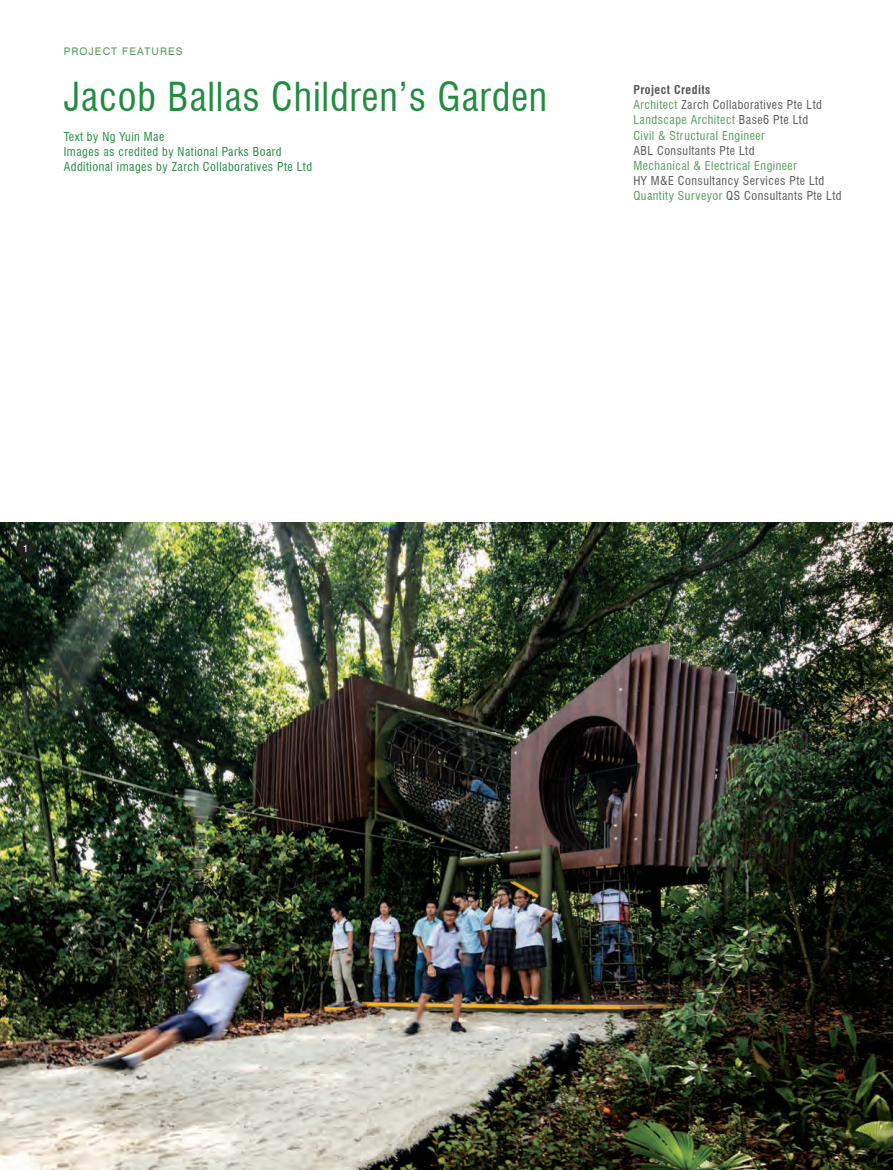
<style>
.page{position:relative;width:893px;height:1170px;background:#fff}
.page>*{position:absolute;margin:0;border:0;box-sizing:border-box;transform-origin:0 0}
.t1{font:condensed 39px "Swiss 721 BT";letter-spacing:.02em;color:#228c41}
.t2{font:condensed 12px/15px "Swiss 721 BT";letter-spacing:.04em;color:#559d5d}
.t3{font:condensed 12px/15px "Swiss 721 BT";letter-spacing:.04em;color:#228c41}
.t4{font:condensed 12px/15px "Swiss 721 BT";letter-spacing:.04em;color:#57585a}
.t5{font:10.5px "Swiss 721 BT";letter-spacing:.1em;color:#559d5d}
.t6{font:10.5px "Swiss 721 BT";color:#fff}
.s1{font-weight:700;color:#57585a}
.s2{color:#57585a}
.s3{color:#559d5d}
</style>
<div class="page">
<img style="left:0;top:522px;width:893px;height:647px">
<div style="left:17px;top:539px;width:17px;height:18px;background:#231f20;border-radius:50%"></div>
<p class="t5" style="left:64px;top:45px;width:120px">PROJECT FEATURES</p>
<h1 class="t1" style="left:64px;top:73px;width:485px">Jacob Ballas Children’s Garden</h1>
<p class="t2" style="left:633px;top:83px;width:190px"><span class="s1">Project Credits<br></span>Architect <span class="s2">Zarch Collaboratives Pte Ltd<br></span>Landscape Architect <span class="s2">Base6 Pte Ltd<br></span>Civil &amp; Structural Engineer</p>
<p class="t4" style="left:633px;top:143px;width:123px">ABL Consultants Pte Ltd</p>
<p class="t2" style="left:633px;top:158px;width:165px">Mechanical &amp; Electrical Engineer</p>
<p class="t4" style="left:633px;top:173px;width:210px">HY M&amp;E Consultancy Services Pte Ltd<br><span class="s3">Quantity Surveyor</span> QS Consultants Pte Ltd</p>
<p class="t3" style="left:64px;top:129px;width:250px">Text by Ng Yuin Mae<br>Images as credited by National Parks Board<br>Additional images by Zarch Collaboratives Pte Ltd</p>
<p class="t6" style="left:23px;top:542px;width:7px">1</p>
</div>
